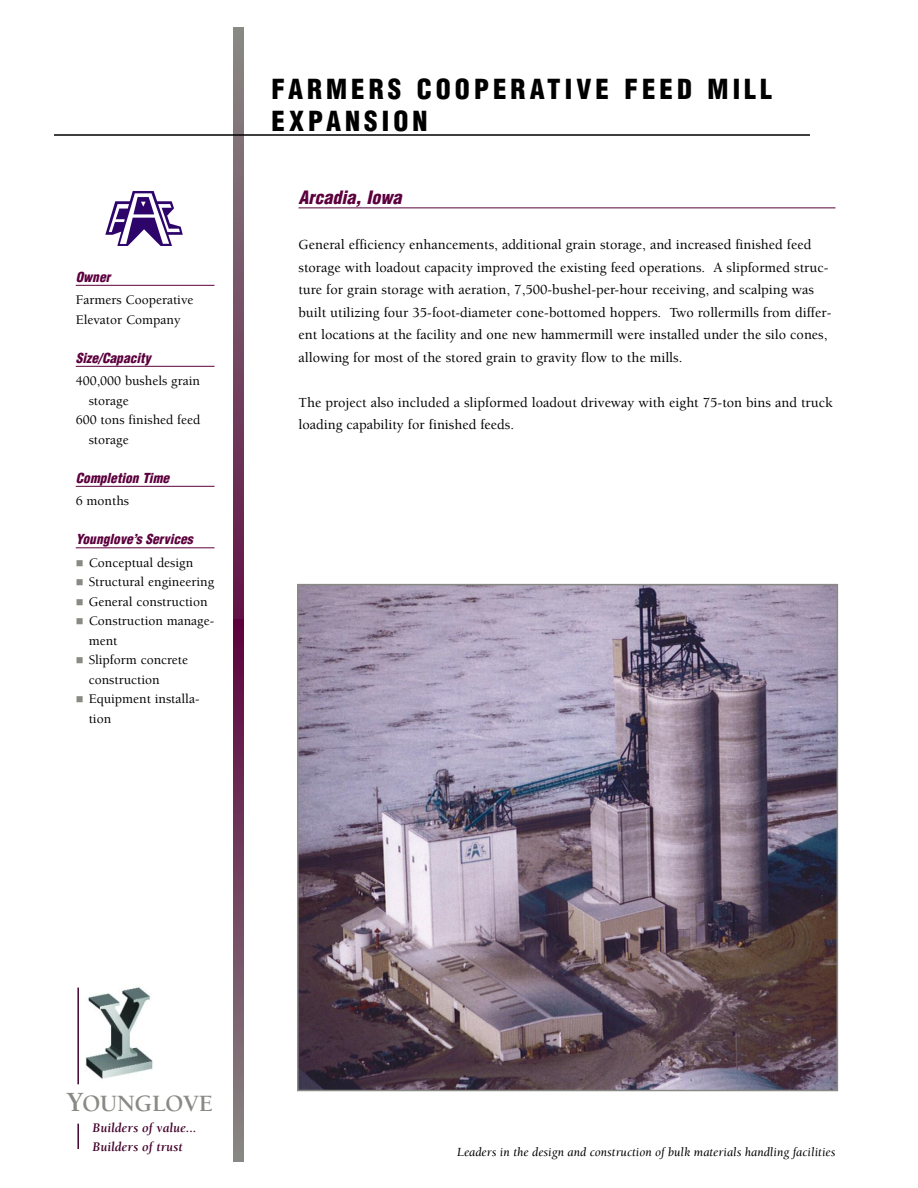
<style>
.page{position:relative;width:918px;height:1188px;background:#fff}
.page>*{position:absolute;margin:0;border:0;box-sizing:border-box;transform-origin:0 0}
.t1{font:900 condensed 27px/32.4px "Helvetica";letter-spacing:.15em;color:#000}
.t2{font:700 24px "Berkeley";letter-spacing:-.01em;color:#898a84}
.t3{font:italic 900 condensed 18px "Helvetica";color:#5c003d}
.t4{font:500 14.25px/22.5px "Berkeley";color:#000}
.t5{font:500 13.5px/19.5px "Berkeley";color:#000}
.t6{font:italic 900 condensed 13.5px "Helvetica";color:#5c003d}
.t7{font:italic 700 13.5px/19.5px "Berkeley";color:#42002b}
.t8{font:italic 12.75px "Berkeley";color:#000}
.s1{color:#898a84}
.s2{font-size:28.5px}
</style>
<div class="page">
<hr style="left:298px;top:208px;width:538px;height:1px;background:#5c003d">
<svg style="left:233px;top:27px;width:11px;height:592px;background:#754d65"></svg>
<svg style="left:233px;top:619px;width:11px;height:543px;background:#724460"></svg>
<hr style="left:54px;top:134px;width:756px;height:2px;background:#000">
<img style="left:300px;top:587px;width:535px;height:501px">
<div style="left:297px;top:584px;width:541px;height:507px;border:2px solid #898a84"></div>
<hr style="left:76px;top:285px;width:138px;height:1px;background:#5c003d">
<hr style="left:76px;top:366px;width:138px;height:1px;background:#5c003d">
<hr style="left:76px;top:486px;width:138px;height:1px;background:#5c003d">
<hr style="left:76px;top:547px;width:138px;height:1px;background:#5c003d">
<img style="left:86px;top:987px;width:67px;height:92px">
<hr style="left:77px;top:988px;width:2px;height:96px;background:#42002b">
<hr style="left:77px;top:1124px;width:2px;height:25px;background:#42002b">
<img style="left:105px;top:191px;width:78px;height:55px">
<p class="t6" style="left:76px;top:272px;width:36px">Owner</p>
<p class="t5" style="left:76px;top:291px;width:119px">Farmers Cooperative<br>Elevator Company</p>
<p class="t6" style="left:76px;top:352px;width:76px">Size/Capacity</p>
<p class="t5" style="left:76px;top:372px;width:126px">400,000 bushels grain</p>
<p class="t5" style="left:89px;top:392px;width:41px">storage</p>
<p class="t5" style="left:76px;top:411px;width:126px">600 tons finished feed</p>
<p class="t5" style="left:89px;top:431px;width:41px">storage</p>
<p class="t6" style="left:76px;top:472px;width:95px">Completion Time</p>
<p class="t5" style="left:76px;top:492px;width:55px">6 months</p>
<p class="t6" style="left:76px;top:534px;width:119px">Younglove’s Services</p>
<p class="t5" style="left:76px;top:554px;width:119px"><span class="s1">■</span> Conceptual design</p>
<p class="t5" style="left:76px;top:573px;width:140px"><span class="s1">■</span> Structural engineering</p>
<p class="t5" style="left:76px;top:593px;width:133px"><span class="s1">■</span> General construction</p>
<p class="t5" style="left:89px;top:612px;width:127px;text-indent:-13px"><span class="s1">■</span> Construction manage&shy;ment</p>
<p class="t5" style="left:89px;top:651px;width:101px;text-indent:-13px"><span class="s1">■</span> Slipform concrete construction</p>
<p class="t5" style="left:89px;top:690px;width:112px;text-indent:-13px"><span class="s1">■</span> Equipment installa&shy;tion</p>
<h1 class="t1" style="left:271px;top:75px;width:502px">FARMERS COOPERATIVE FEED MILL<br>EXPANSION</h1>
<p class="t3" style="left:298px;top:190px;width:104px">Arcadia, Iowa</p>
<p class="t4" style="left:298px;top:234px;width:534px">General efficiency enhancements, additional grain storage, and increased finished feed storage with loadout capacity improved the existing feed operations. A slipformed struc&shy;ture for grain storage with aeration, 7,500-bushel-per-hour receiving, and scalping was built utilizing four 35-foot-diameter cone-bottomed hoppers. Two rollermills from differ&shy;ent locations at the facility and one new hammermill were installed under the silo cones, allowing for most of the stored grain to gravity flow to the mills.</p>
<p class="t4" style="left:298px;top:392px;width:536px">The project also included a slipformed loadout driveway with eight 75-ton bins and truck loading capability for finished feeds.</p>
<h2 class="t2" style="left:67px;top:1094px;width:148px"><span class="s2">Y</span>OUNGLOVE</h2>
<p class="t7" style="left:92px;top:1119px;width:106px">Builders of value...<br>Builders of trust</p>
<p class="t8" style="left:457px;top:1147px;width:380px">Leaders in the design and construction of bulk materials handling facilities</p>
</div>
